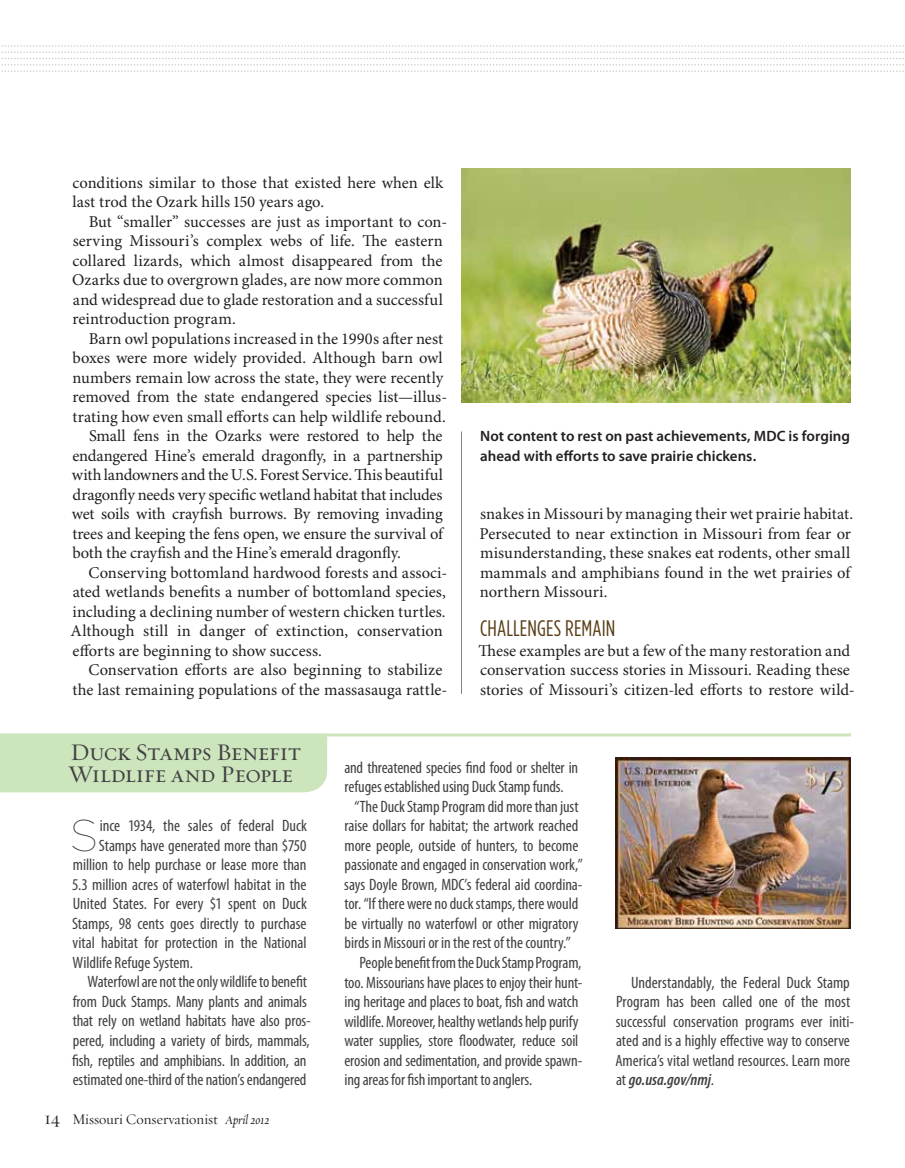
<style>
.page{position:relative;width:905px;height:1168px;background:#fff}
.page>*{position:absolute;margin:0;border:0;box-sizing:border-box;transform-origin:0 0}
.t1{font:100 44.4px "Gotham";color:#414042}
.t2{font:24px/22.5px "Requiem Text HTF Small Caps";letter-spacing:-.03em;color:#414042}
.t3{font:22.5px "Gotham Condensed";letter-spacing:.035em;color:#593e16}
.t4{font:condensed 16.5px/19.5px "Myriad Pro";letter-spacing:-.005em;color:#414042}
.t5{font:16.5px/19.5px "Minion Pro";letter-spacing:.015em;color:#231f20}
.t6{font:16.5px "Minion Pro";letter-spacing:-.005em;color:#231f20}
.t7{font:16.5px "Minion Pro";letter-spacing:.1em;color:#231f20}
.t8{font:16.5px "Minion Pro";letter-spacing:.045em;color:#231f20}
.t9{font:16.5px "Minion Pro";letter-spacing:.04em;color:#231f20}
.t10{font:16.5px "Minion Pro";letter-spacing:-.01em;color:#231f20}
.t11{font:600 15px/19.5px "Myriad Pro";color:#231f20}
.t12{font:15px "Requiem Display HTF Roman";color:#231f20}
.s1{font-size:18px}
.s2{font-family:"Requiem Display HTF Italic";font-size:13.5px}
.s3{font-weight:600;font-style:italic}
</style>
<div class="page">
<hr style="left:461px;top:431px;width:1px;height:263px;background:#808285">
<svg style="left:1px;top:45px;width:903px;height:27px"></svg>
<div style="left:0;top:736px;width:328px;height:56px;background:#cce5bc"></div>
<hr style="left:0;top:733px;width:851px;height:3px;background:#cce5bc">
<img style="left:615px;top:758px;width:235px;height:170px">
<img style="left:462px;top:168px;width:388px;height:234px">
<p class="t5" style="left:73px;top:173px;width:372px">conditions similar to those that existed here when elk last trod the Ozark hills 150 years ago.</p>
<p class="t5" style="left:72px;top:212px;width:376px;text-indent:16px">But “smaller” successes are just as important to con&shy;serving Missouri’s complex webs of life. The eastern collared lizards, which almost disappeared from the Ozarks due to overgrown glades, are now more common and widespread due to glade restoration and a successful reintroduction program.</p>
<p class="t5" style="left:89px;top:329px;width:355px">Barn owl populations increased in the 1990s after nest</p>
<p class="t5" style="left:73px;top:349px;width:371px">boxes were more widely provided. Although barn owl</p>
<p class="t9" style="left:72px;top:367px;width:372px">numbers remain low across the state, they were recently</p>
<p class="t5" style="left:72px;top:388px;width:376px">removed from the state endangered species list—illus-</p>
<p class="t5" style="left:72px;top:407px;width:375px">trating how even small efforts can help wildlife rebound.</p>
<p class="t5" style="left:89px;top:427px;width:355px">Small fens in the Ozarks were restored to help the</p>
<p class="t5" style="left:73px;top:446px;width:372px">endangered Hine’s emerald dragonfly, in a partnership</p>
<p class="t6" style="left:72px;top:465px;width:372px">with landowners and the U.S. Forest Service. This beautiful</p>
<p class="t6" style="left:73px;top:484px;width:371px">dragonfly needs very specific wetland habitat that includes</p>
<p class="t10" style="left:72px;top:504px;width:372px">wet soils with crayfish burrows. By removing invading</p>
<p class="t8" style="left:72px;top:523px;width:373px">trees and keeping the fens open, we ensure the survival of</p>
<p class="t5" style="left:73px;top:544px;width:330px">both the crayfish and the Hine’s emerald dragonfly.</p>
<p class="t5" style="left:89px;top:563px;width:360px">Conserving bottomland hardwood forests and associ-</p>
<p class="t5" style="left:73px;top:583px;width:374px">ated wetlands benefits a number of bottomland species,</p>
<p class="t5" style="left:72px;top:602px;width:375px">including a declining number of western chicken turtles.</p>
<p class="t5" style="left:71px;top:622px;width:374px">Although still in danger of extinction, conservation</p>
<p class="t5" style="left:73px;top:641px;width:251px">efforts are beginning to show success.</p>
<p class="t5" style="left:88px;top:661px;width:355px">Conservation efforts are also beginning to stabilize</p>
<p class="t7" style="left:72px;top:679px;width:376px">the last remaining populations of the massasauga rattle-</p>
<p class="t11" style="left:480px;top:426px;width:371px">Not content to rest on past achievements, MDC is forging ahead with efforts to save prairie chickens.</p>
<p class="t5" style="left:479px;top:505px;width:375px">snakes in Missouri by managing their wet prairie habitat.<br>Persecuted to near extinction in Missouri from fear or misunderstanding, these snakes eat rodents, other small mammals and amphibians found in the wet prairies of northern Missouri.</p>
<h3 class="t3" style="left:480px;top:616px;width:137px">CHALLENGES REMAIN</h3>
<p class="t5" style="left:478px;top:641px;width:378px">These examples are but a few of the many restoration and conservation success stories in Missouri. Reading these stories of Missouri’s citizen-led efforts to restore wild-</p>
<h2 class="t2" style="left:68px;top:741px;width:235px">Duck Stamps Benefit<br>Wildlife and People</h2>
<h1 class="t1" style="left:70px;top:811px;width:30px">S</h1>
<p class="t4" style="left:100px;top:816px;width:209px">ince 1934, the sales of federal Duck</p>
<p class="t4" style="left:99px;top:836px;width:209px">Stamps have generated more than $750</p>
<p class="t4" style="left:73px;top:855px;width:235px">million to help purchase or lease more than</p>
<p class="t4" style="left:72px;top:875px;width:236px">5.3 million acres of waterfowl habitat in the</p>
<p class="t4" style="left:73px;top:894px;width:236px">United States. For every $1 spent on Duck</p>
<p class="t4" style="left:72px;top:914px;width:236px">Stamps, 98 cents goes directly to purchase</p>
<p class="t4" style="left:73px;top:933px;width:235px">vital habitat for protection in the National</p>
<p class="t4" style="left:73px;top:953px;width:122px">Wildlife Refuge System.</p>
<p class="t4" style="left:87px;top:972px;width:221px">Waterfowl are not the only wildlife to benefit</p>
<p class="t4" style="left:73px;top:992px;width:235px">from Duck Stamps. Many plants and animals</p>
<p class="t4" style="left:73px;top:1011px;width:239px">that rely on wetland habitats have also pros-</p>
<p class="t4" style="left:73px;top:1031px;width:238px">pered, including a variety of birds, mammals,</p>
<p class="t4" style="left:72px;top:1050px;width:236px">fish, reptiles and amphibians. In addition, an</p>
<p class="t4" style="left:73px;top:1070px;width:235px">estimated one-third of the nation’s endangered</p>
<p class="t12" style="left:45px;top:1110px;width:226px"><span class="s1">14</span> Missouri Conservationist <span class="s2">April 2012</span></p>
<p class="t4" style="left:344px;top:758px;width:235px">and threatened species find food or shelter in</p>
<p class="t4" style="left:344px;top:777px;width:221px">refuges established using Duck Stamp funds.</p>
<p class="t4" style="left:354px;top:797px;width:226px">“The Duck Stamp Program did more than just</p>
<p class="t4" style="left:344px;top:816px;width:235px">raise dollars for habitat; the artwork reached</p>
<p class="t4" style="left:344px;top:836px;width:235px">more people, outside of hunters, to become</p>
<p class="t4" style="left:344px;top:855px;width:240px">passionate and engaged in conservation work,”</p>
<p class="t4" style="left:344px;top:875px;width:240px">says Doyle Brown, MDC’s federal aid coordina-</p>
<p class="t4" style="left:344px;top:894px;width:235px">tor. “If there were no duck stamps, there would</p>
<p class="t4" style="left:344px;top:914px;width:236px">be virtually no waterfowl or other migratory</p>
<p class="t4" style="left:344px;top:933px;width:228px">birds in Missouri or in the rest of the country.”</p>
<p class="t4" style="left:359px;top:953px;width:223px">People benefit from the Duck Stamp Program,</p>
<p class="t4" style="left:344px;top:972px;width:239px">too. Missourians have places to enjoy their hunt-</p>
<p class="t4" style="left:344px;top:992px;width:235px">ing heritage and places to boat, fish and watch</p>
<p class="t4" style="left:344px;top:1011px;width:236px">wildlife. Moreover, healthy wetlands help purify</p>
<p class="t4" style="left:344px;top:1031px;width:235px">water supplies, store floodwater, reduce soil</p>
<p class="t4" style="left:344px;top:1050px;width:239px">erosion and sedimentation, and provide spawn-</p>
<p class="t4" style="left:344px;top:1070px;width:189px">ing areas for fish important to anglers.</p>
<p class="t4" style="left:615px;top:972px;width:240px;text-indent:16px">Understandably, the Federal Duck Stamp Program has been called one of the most successful conservation programs ever initi&shy;ated and is a highly effective way to conserve America’s vital wetland resources. Learn more at <span class="s3">go.usa.gov/nmj</span>.</p>
</div>
